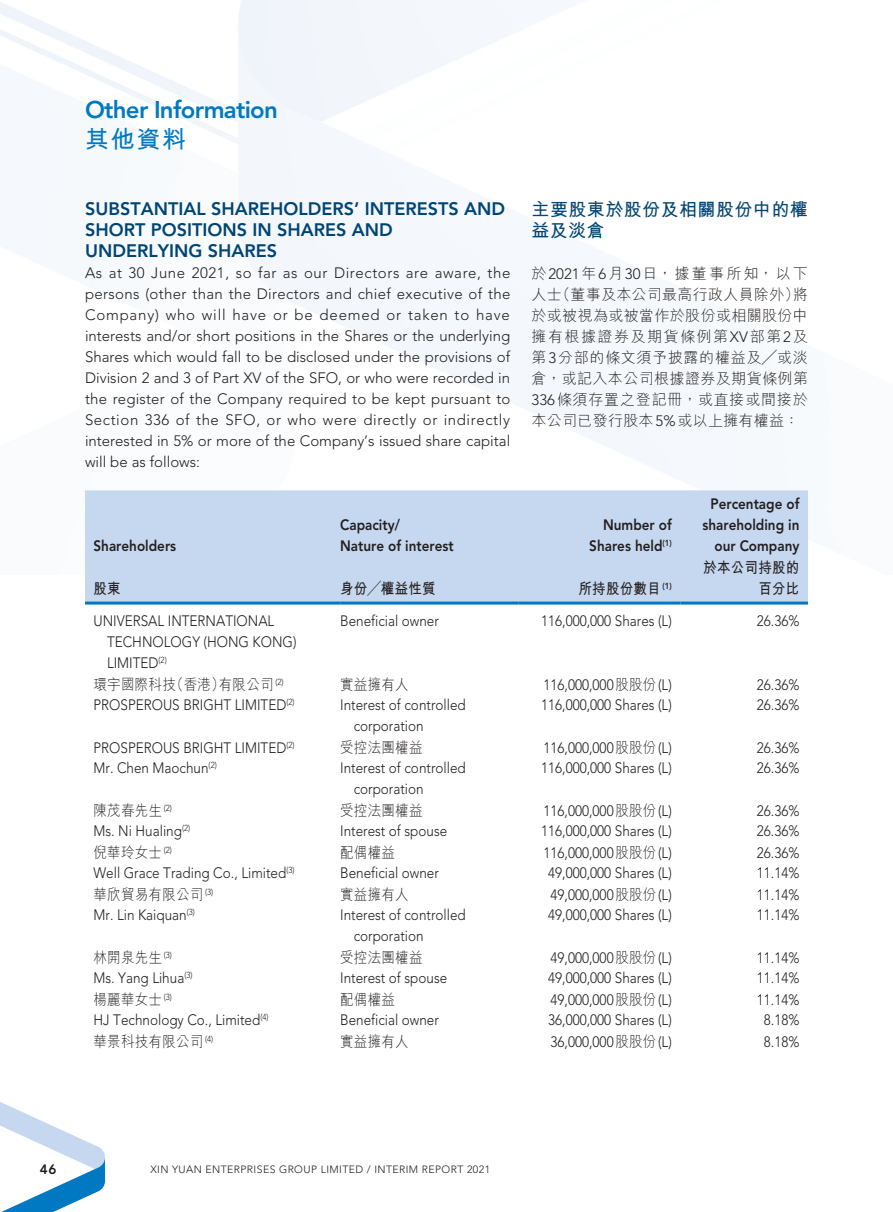
<style>
.page{position:relative;width:893px;height:1212px;background:#fff}
.page>*{position:absolute;margin:0;border:0;box-sizing:border-box;transform-origin:0 0}
.t1{font:800 24px "Avenir LT Std";letter-spacing:-.03em;color:#0079c2}
.t2{font:700 24px "M Hei HK";color:#0079c2}
._01_H1_E{font:800 18px/21px "Avenir LT Std";color:#004574}
._001_H1_C{font:700 18px/21px "M Hei HK";letter-spacing:.025em;color:#004574}
._50_Table_txt{font:300 15px/21px "Avenir LT Std";color:#231f20;scale:.9 1}
._00_txt_E{font:300 15px/21px "Avenir LT Std";color:#231f20;text-align:justify}
._000_txt_C{font:300 15px/21px "M Hei HK";letter-spacing:.03em;color:#231f20;text-align:justify}
._50_Table_txt-2{font:300 15px "M Hei HK";letter-spacing:.02em;color:#231f20;scale:.9 1}
._50_Table_txt-3{font:800 15px "Avenir LT Std";color:#231f20;scale:.9 1}
._50_Table_txt-4{font:700 15px "M Hei HK";letter-spacing:.02em;color:#231f20;scale:.9 1}
.t3{font:800 13.5px "Avenir LT Std";color:#231f20}
.t4{font:300 10.5px "Avenir LT Std";letter-spacing:.04em;color:#231f20}
.s1{font-family:"Avenir LT Std"}
.s2{font-family:"M Hei HK"}
</style>
<div class="page">
<div style="left:85px;top:490px;width:723px;height:111px;background:#c6d8ef"></div>
<hr style="left:85px;top:601px;width:255px;height:3px;background:#0079c2">
<hr style="left:340px;top:601px;width:179px;height:3px;background:#0079c2">
<hr style="left:519px;top:601px;width:161px;height:3px;background:#0079c2">
<hr style="left:680px;top:601px;width:128px;height:3px;background:#0079c2">
<svg style="left:0;top:1102px;width:105px;height:110px"></svg>
<h1 class="t1" style="left:85px;top:95px;width:194px">Other Information</h1>
<h1 class="t2" style="left:85px;top:121px;width:103px">其他資料</h1>
<p class="_01_H1_E" style="left:85px;top:198px;width:421px">SUBSTANTIAL SHAREHOLDERS’ INTERESTS AND<br>SHORT POSITIONS IN SHARES AND<br>UNDERLYING SHARES</p>
<p class="_00_txt_E" style="left:85px;top:262px;width:427px">As at 30 June 2021, so far as our Directors are aware, the persons (other than the Directors and chief executive of the Company) who will have or be deemed or taken to have interests and/or short positions in the Shares or the underlying Shares which would fall to be disclosed under the provisions of Division 2 and 3 of Part XV of the SFO, or who were recorded in the register of the Company required to be kept pursuant to Section 336 of the SFO, or who were directly or indirectly interested in 5% or more of the Company’s issued share capital will be as follows:</p>
<p class="_50_Table_txt-3" style="left:94px;top:537px;width:93px">Shareholders</p>
<p class="_50_Table_txt-3" style="left:340px;top:516px;width:68px">Capacity/</p>
<p class="_50_Table_txt-3" style="left:340px;top:537px;width:128px">Nature of interest</p>
<p class="_001_H1_C" style="left:531px;top:197px;width:278px">主要股東於股份及相關股份中的權益及淡倉</p>
<p class="_000_txt_C" style="left:531px;top:263px;width:278px">於<span class="s1">2021</span>年<span class="s1">6</span>月<span class="s1">30</span>日，據董事所知，以下人士（董事及本公司最高行政人員除外）將於或被視為或被當作於股份或相關股份中擁有根據證券及期貨條例第<span class="s1">XV</span>部第<span class="s1">2</span>及第<span class="s1">3</span>分部的條文須予披露的權益及╱或淡倉，或記入本公司根據證券及期貨條例第<span class="s1">336</span>條須存置之登記冊，或直接或間接於本公司已發行股本<span class="s1">5%</span>或以上擁有權益：</p>
<p class="_50_Table_txt-3" style="left:603px;top:516px;width:78px">Number of</p>
<p class="_50_Table_txt-3" style="left:589px;top:537px;width:93px">Shares held<sup>(1)</sup></p>
<p class="_50_Table_txt-3" style="left:710px;top:495px;width:100px">Percentage of</p>
<p class="_50_Table_txt-3" style="left:702px;top:516px;width:109px">shareholding in</p>
<p class="_50_Table_txt-3" style="left:714px;top:537px;width:96px">our Company</p>
<p class="_50_Table_txt-4" style="left:94px;top:577px;width:32px">股東</p>
<p class="_50_Table_txt-4" style="left:340px;top:577px;width:108px">身份╱權益性質</p>
<p class="_50_Table_txt-4" style="left:578px;top:577px;width:105px">所持股份數目 <sup>(1)</sup></p>
<p class="_50_Table_txt-4" style="left:703px;top:556px;width:108px">於本公司持股的</p>
<p class="_50_Table_txt-4" style="left:758px;top:577px;width:47px">百分比</p>
<p class="_50_Table_txt" style="left:94px;top:610px;width:202px">UNIVERSAL INTERNATIONAL</p>
<p class="_50_Table_txt" style="left:107px;top:631px;width:212px">TECHNOLOGY (HONG KONG)<br>LIMITED<sup>(2)</sup></p>
<p class="_50_Table_txt" style="left:340px;top:610px;width:111px">Beneficial owner</p>
<p class="_50_Table_txt" style="left:541px;top:610px;width:147px">116,000,000 Shares (L)</p>
<p class="_50_Table_txt" style="left:757px;top:610px;width:49px">26.36%</p>
<p class="_50_Table_txt-2" style="left:94px;top:676px;width:213px">環宇國際科技（香港）有限公司 <sup>(2)</sup></p>
<p class="_50_Table_txt-2" style="left:340px;top:676px;width:78px">實益擁有人</p>
<p class="_50_Table_txt" style="left:543px;top:674px;width:144px">116,000,000<span class="s2">股股份</span>(L)</p>
<p class="_50_Table_txt" style="left:757px;top:674px;width:49px">26.36%</p>
<p class="_50_Table_txt" style="left:94px;top:694px;width:225px">PROSPEROUS BRIGHT LIMITED<sup>(2)</sup></p>
<p class="_50_Table_txt" style="left:340px;top:694px;width:141px">Interest of controlled</p>
<p class="_50_Table_txt" style="left:354px;top:715px;width:79px">corporation</p>
<p class="_50_Table_txt" style="left:541px;top:694px;width:147px">116,000,000 Shares (L)</p>
<p class="_50_Table_txt" style="left:757px;top:694px;width:49px">26.36%</p>
<p class="_50_Table_txt" style="left:94px;top:737px;width:225px">PROSPEROUS BRIGHT LIMITED<sup>(2)</sup></p>
<p class="_50_Table_txt-2" style="left:340px;top:739px;width:93px">受控法團權益</p>
<p class="_50_Table_txt" style="left:543px;top:737px;width:144px">116,000,000<span class="s2">股股份</span>(L)</p>
<p class="_50_Table_txt" style="left:757px;top:737px;width:49px">26.36%</p>
<p class="_50_Table_txt" style="left:94px;top:757px;width:138px">Mr. Chen Maochun<sup>(2)</sup></p>
<p class="_50_Table_txt" style="left:340px;top:757px;width:141px">Interest of controlled</p>
<p class="_50_Table_txt" style="left:354px;top:778px;width:79px">corporation</p>
<p class="_50_Table_txt" style="left:541px;top:757px;width:147px">116,000,000 Shares (L)</p>
<p class="_50_Table_txt" style="left:757px;top:757px;width:49px">26.36%</p>
<p class="_50_Table_txt-2" style="left:94px;top:802px;width:89px">陳茂春先生 <sup>(2)</sup></p>
<p class="_50_Table_txt-2" style="left:340px;top:802px;width:93px">受控法團權益</p>
<p class="_50_Table_txt" style="left:543px;top:800px;width:144px">116,000,000<span class="s2">股股份</span>(L)</p>
<p class="_50_Table_txt" style="left:757px;top:800px;width:49px">26.36%</p>
<p class="_50_Table_txt" style="left:94px;top:820px;width:109px">Ms. Ni Hualing<sup>(2)</sup></p>
<p class="_50_Table_txt" style="left:340px;top:820px;width:120px">Interest of spouse</p>
<p class="_50_Table_txt" style="left:541px;top:820px;width:147px">116,000,000 Shares (L)</p>
<p class="_50_Table_txt" style="left:757px;top:820px;width:49px">26.36%</p>
<p class="_50_Table_txt-2" style="left:94px;top:844px;width:89px">倪華玲女士 <sup>(2)</sup></p>
<p class="_50_Table_txt-2" style="left:340px;top:844px;width:62px">配偶權益</p>
<p class="_50_Table_txt" style="left:543px;top:842px;width:144px">116,000,000<span class="s2">股股份</span>(L)</p>
<p class="_50_Table_txt" style="left:757px;top:842px;width:49px">26.36%</p>
<p class="_50_Table_txt" style="left:94px;top:862px;width:225px">Well Grace Trading Co., Limited<sup>(3)</sup></p>
<p class="_50_Table_txt" style="left:340px;top:862px;width:111px">Beneficial owner</p>
<p class="_50_Table_txt" style="left:548px;top:862px;width:139px">49,000,000 Shares (L)</p>
<p class="_50_Table_txt" style="left:757px;top:862px;width:49px">11.14%</p>
<p class="_50_Table_txt-2" style="left:94px;top:886px;width:135px">華欣貿易有限公司 <sup>(3)</sup></p>
<p class="_50_Table_txt-2" style="left:340px;top:886px;width:78px">實益擁有人</p>
<p class="_50_Table_txt" style="left:550px;top:884px;width:136px">49,000,000<span class="s2">股股份</span>(L)</p>
<p class="_50_Table_txt" style="left:757px;top:884px;width:49px">11.14%</p>
<p class="_50_Table_txt" style="left:94px;top:904px;width:114px">Mr. Lin Kaiquan<sup>(3)</sup></p>
<p class="_50_Table_txt" style="left:340px;top:904px;width:141px">Interest of controlled</p>
<p class="_50_Table_txt" style="left:354px;top:925px;width:79px">corporation</p>
<p class="_50_Table_txt" style="left:548px;top:904px;width:139px">49,000,000 Shares (L)</p>
<p class="_50_Table_txt" style="left:757px;top:904px;width:49px">11.14%</p>
<p class="_50_Table_txt-2" style="left:94px;top:949px;width:89px">林開泉先生 <sup>(3)</sup></p>
<p class="_50_Table_txt-2" style="left:340px;top:949px;width:93px">受控法團權益</p>
<p class="_50_Table_txt" style="left:550px;top:947px;width:136px">49,000,000<span class="s2">股股份</span>(L)</p>
<p class="_50_Table_txt" style="left:757px;top:947px;width:49px">11.14%</p>
<p class="_50_Table_txt" style="left:94px;top:967px;width:111px">Ms. Yang Lihua<sup>(3)</sup></p>
<p class="_50_Table_txt" style="left:340px;top:967px;width:120px">Interest of spouse</p>
<p class="_50_Table_txt" style="left:548px;top:967px;width:139px">49,000,000 Shares (L)</p>
<p class="_50_Table_txt" style="left:757px;top:967px;width:49px">11.14%</p>
<p class="_50_Table_txt-2" style="left:94px;top:991px;width:89px">楊麗華女士 <sup>(3)</sup></p>
<p class="_50_Table_txt-2" style="left:340px;top:991px;width:62px">配偶權益</p>
<p class="_50_Table_txt" style="left:550px;top:989px;width:136px">49,000,000<span class="s2">股股份</span>(L)</p>
<p class="_50_Table_txt" style="left:757px;top:989px;width:49px">11.14%</p>
<p class="_50_Table_txt" style="left:94px;top:1009px;width:196px">HJ Technology Co., Limited<sup>(4)</sup></p>
<p class="_50_Table_txt" style="left:340px;top:1009px;width:111px">Beneficial owner</p>
<p class="_50_Table_txt" style="left:548px;top:1009px;width:139px">36,000,000 Shares (L)</p>
<p class="_50_Table_txt" style="left:764px;top:1009px;width:41px">8.18%</p>
<p class="_50_Table_txt-2" style="left:94px;top:1033px;width:135px">華景科技有限公司 <sup>(4)</sup></p>
<p class="_50_Table_txt-2" style="left:340px;top:1033px;width:78px">實益擁有人</p>
<p class="_50_Table_txt" style="left:550px;top:1031px;width:136px">36,000,000<span class="s2">股股份</span>(L)</p>
<p class="_50_Table_txt" style="left:764px;top:1031px;width:41px">8.18%</p>
<p class="t3" style="left:40px;top:1161px;width:18px">46</p>
<p class="t4" style="left:150px;top:1163px;width:341px">XIN YUAN ENTERPRISES GROUP LIMITED / INTERIM REPORT 2021</p>
</div>
